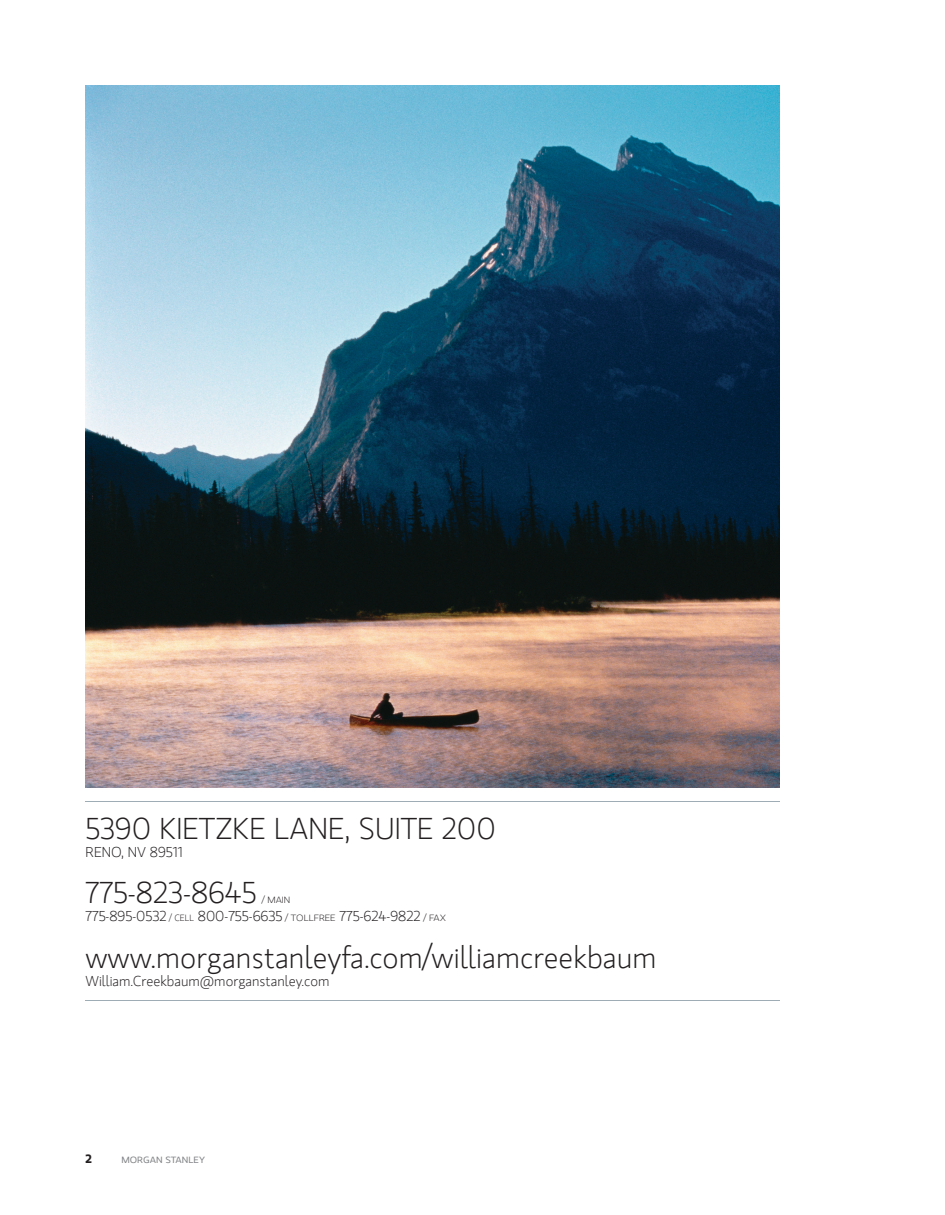
<style>
.page{position:relative;width:945px;height:1215px;background:#fff}
.page>*{position:absolute;margin:0;border:0;box-sizing:border-box;transform-origin:0 0}
.MS_Lt__20_24{font:300 30px "MS Gloriola II Std";color:#231f20}
.MS_Lt_9_5_12{font:300 14.25px "MS Gloriola II Std";color:#231f20}
.PageNumber{font:700 12px "MS Gloriola II Std";color:#231f20}
.BrochureFooter{font:9px "MS Gloriola II Std";color:#808285;scale:1.1 1}
.MS_Lt__20_24-2{font:300 9px "MS Gloriola II Std";color:#231f20;scale:1.1 1}
.s1{font-size:9px}
</style>
<div class="page">
<img style="left:86px;top:86px;width:694px;height:702px">
<p class="MS_Lt__20_24" style="left:86px;top:808px;width:412px">5390 KIETZKE LANE, SUITE 200</p>
<p class="MS_Lt_9_5_12" style="left:86px;top:842px;width:98px">RENO, NV 89511</p>
<p class="MS_Lt__20_24" style="left:86px;top:873px;width:172px">775-823-8645</p>
<p class="MS_Lt__20_24-2" style="left:262px;top:894px;width:27px">/ MAIN</p>
<p class="MS_Lt_9_5_12" style="left:86px;top:907px;width:362px">775-895-0532 <span class="s1">/ CELL</span> 800-755-6635 <span class="s1">/ TOLLFREE</span> 775-624-9822 <span class="s1">/ FAX</span></p>
<p class="MS_Lt__20_24" style="left:86px;top:938px;width:572px">www.morganstanleyfa.com/williamcreekbaum</p>
<p class="MS_Lt_9_5_12" style="left:86px;top:972px;width:245px">William.Creekbaum@morganstanley.com</p>
<p class="PageNumber" style="left:86px;top:1150px;width:8px">2</p>
<p class="BrochureFooter" style="left:122px;top:1154px;width:77px">MORGAN STANLEY</p>
</div>
